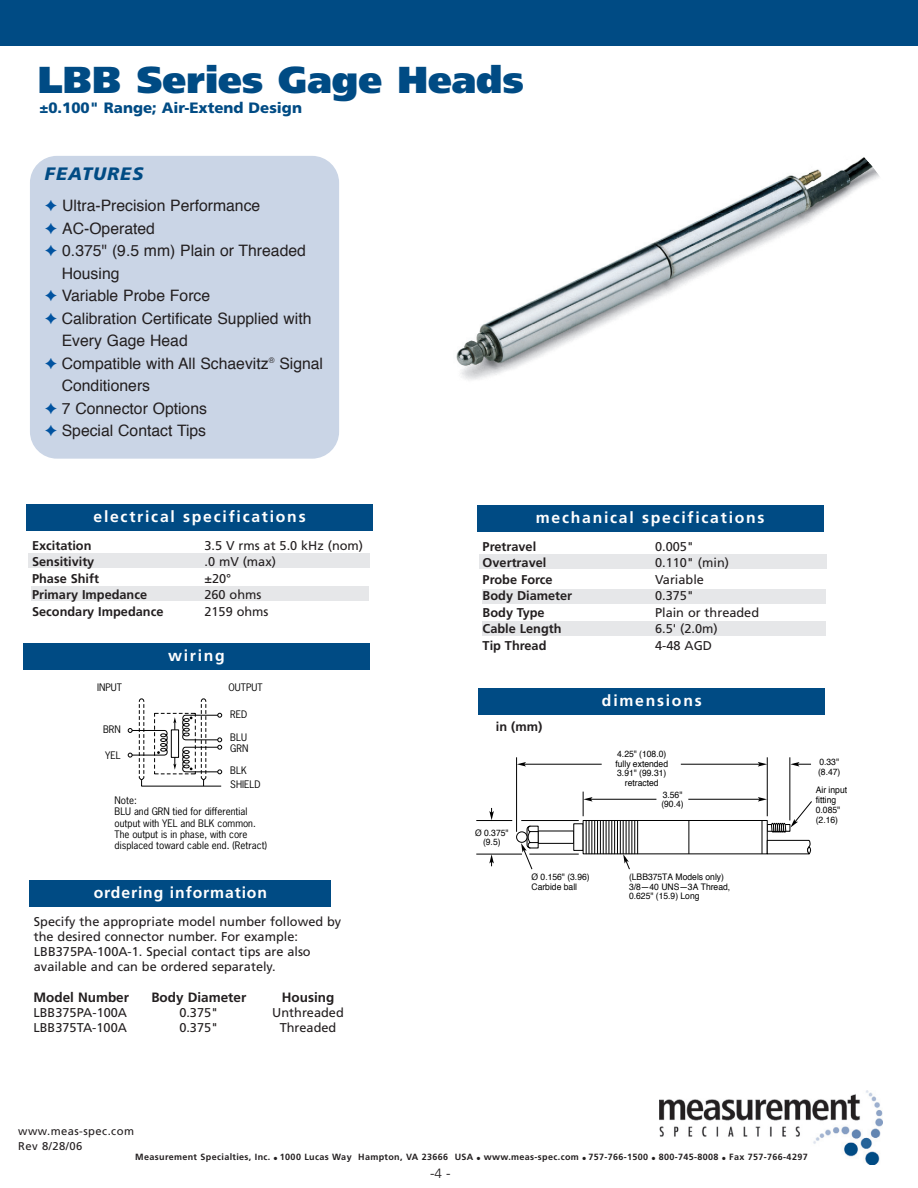
<style>
.page{position:relative;width:918px;height:1188px;background:#fff}
.page>*{position:absolute;margin:0;border:0;box-sizing:border-box;transform-origin:0 0}
.t1{font:900 37.5px "Frutiger";color:#004b84}
.t2{font:italic 900 18px "Frutiger";letter-spacing:.06em;color:#004b84}
.t3{font:15.75px "Helvetica";color:#231f20}
.t4{font:700 15.75px "Frutiger";letter-spacing:.11em;color:#fff}
.t5{font:700 15.75px "Frutiger";letter-spacing:.055em;color:#fff}
.t6{font:900 15px "Frutiger";color:#004b84}
.t7{font:700 13.5px "Frutiger";color:#231f20}
.t8{font:300 13.5px "Frutiger";color:#231f20}
.t9{font:12.75px/15px "Frutiger";color:#231f20}
.t10{font:700 12.75px "Frutiger";color:#231f20}
.t11{font:11.25px/15px "Frutiger";letter-spacing:.04em;color:#231f20}
.t12{font:9.75px/11.2px "News Gothic";color:#000}
.t13{font:9px/9.8px "Helvetica";color:#000;scale:.95 1}
.t14{font:700 9px "Frutiger";letter-spacing:.04em;color:#231f20}
.s1{color:#0153a0}
</style>
<div class="page">
<img style="left:659px;top:1090px;width:223px;height:75px">
<div style="left:0;top:0;width:918px;height:45px;background:#004b84"></div>
<div style="left:30px;top:156px;width:309px;height:303px;background:#cad5e6;border-radius:27px"></div>
<img style="left:456px;top:157px;width:424px;height:223px">
<div style="left:28px;top:554px;width:341px;height:14px;background:#e6e7e9"></div>
<div style="left:27px;top:504px;width:346px;height:27px;background:#004b84"></div>
<div style="left:31px;top:587px;width:337px;height:14px;background:#e6e7e9"></div>
<div style="left:479px;top:555px;width:348px;height:14px;background:#e6e7e9"></div>
<div style="left:477px;top:505px;width:346px;height:27px;background:#004b84"></div>
<div style="left:482px;top:589px;width:344px;height:14px;background:#e6e7e9"></div>
<div style="left:23px;top:643px;width:347px;height:27px;background:#004b84"></div>
<div style="left:479px;top:688px;width:346px;height:27px;background:#004b84"></div>
<div style="left:30px;top:880px;width:301px;height:27px;background:#004b84"></div>
<div style="left:538px;top:831px;width:36px;height:13px;background:#fff;border:1px solid #000"></div>
<div style="left:573px;top:823px;width:11px;height:28px;background:#fff;border:1px solid #000"></div>
<div style="left:583px;top:820px;width:185px;height:34px;background:#fff;border:1px solid #000"></div>
<hr style="left:689px;top:820px;width:1px;height:34px;background:#000">
<div style="left:516px;top:831px;width:11px;height:12px;background:#fff;border:1px solid #000;border-radius:50%"></div>
<hr style="left:586px;top:821px;width:1px;height:33px;background:#000">
<hr style="left:589px;top:821px;width:1px;height:33px;background:#000">
<hr style="left:592px;top:821px;width:1px;height:33px;background:#000">
<hr style="left:594px;top:821px;width:1px;height:33px;background:#000">
<hr style="left:597px;top:821px;width:1px;height:33px;background:#000">
<hr style="left:600px;top:821px;width:1px;height:33px;background:#000">
<hr style="left:603px;top:821px;width:1px;height:33px;background:#000">
<hr style="left:606px;top:821px;width:1px;height:33px;background:#000">
<hr style="left:609px;top:821px;width:1px;height:33px;background:#000">
<hr style="left:612px;top:821px;width:1px;height:33px;background:#000">
<hr style="left:614px;top:821px;width:1px;height:33px;background:#000">
<hr style="left:617px;top:821px;width:1px;height:33px;background:#000">
<hr style="left:620px;top:821px;width:1px;height:33px;background:#000">
<hr style="left:623px;top:821px;width:1px;height:33px;background:#000">
<hr style="left:626px;top:821px;width:1px;height:33px;background:#000">
<hr style="left:629px;top:821px;width:1px;height:33px;background:#000">
<hr style="left:632px;top:821px;width:1px;height:33px;background:#000">
<hr style="left:634px;top:821px;width:1px;height:33px;background:#000">
<hr style="left:637px;top:821px;width:1px;height:33px;background:#000">
<svg style="left:758px;top:762px;width:9px;height:5px"></svg>
<hr style="left:767px;top:757px;width:1px;height:59px;background:#000">
<hr style="left:516px;top:757px;width:1px;height:75px;background:#000">
<hr style="left:521px;top:820px;width:58px;height:1px;background:#000">
<hr style="left:476px;top:820px;width:36px;height:1px;background:#000">
<hr style="left:529px;top:854px;width:50px;height:1px;background:#000">
<hr style="left:476px;top:854px;width:46px;height:1px;background:#000">
<hr style="left:521px;top:764px;width:81px;height:1px;background:#000">
<hr style="left:681px;top:764px;width:81px;height:1px;background:#000">
<svg style="left:517px;top:762px;width:9px;height:5px"></svg>
<hr style="left:588px;top:799px;width:68px;height:1px;background:#000">
<hr style="left:688px;top:799px;width:74px;height:1px;background:#000">
<svg style="left:583px;top:792px;width:10px;height:24px"></svg>
<svg style="left:489px;top:808px;width:5px;height:12px"></svg>
<svg style="left:489px;top:854px;width:5px;height:12px"></svg>
<svg style="left:521px;top:825px;width:18px;height:45px"></svg>
<svg style="left:623px;top:854px;width:7px;height:16px"></svg>
<svg style="left:758px;top:797px;width:54px;height:58px"></svg>
<hr style="left:790px;top:757px;width:1px;height:63px;background:#000">
<svg style="left:790px;top:762px;width:21px;height:5px"></svg>
<svg style="left:128px;top:698px;width:94px;height:89px"></svg>
<div style="left:482px;top:621px;width:344px;height:15px;background:#e6e7e9"></div>
<h1 class="t1" style="left:38px;top:65px;width:487px">LBB Series Gage Heads</h1>
<p class="t6" style="left:39px;top:102px;width:264px">±0.100" Range; Air-Extend Design</p>
<h2 class="t2" style="left:45px;top:167px;width:100px">FEATURES</h2>
<p class="t3" style="left:45px;top:199px;width:217px"><span class="s1">✦</span> Ultra-Precision Performance</p>
<p class="t3" style="left:45px;top:222px;width:112px"><span class="s1">✦</span> AC-Operated</p>
<p class="t3" style="left:45px;top:244px;width:263px"><span class="s1">✦</span> 0.375" (9.5 mm) Plain or Threaded</p>
<p class="t3" style="left:62px;top:267px;width:59px">Housing</p>
<p class="t3" style="left:45px;top:289px;width:167px"><span class="s1">✦</span> Variable Probe Force</p>
<p class="t3" style="left:45px;top:312px;width:268px"><span class="s1">✦</span> Calibration Certificate Supplied with</p>
<p class="t3" style="left:62px;top:334px;width:128px">Every Gage Head</p>
<p class="t3" style="left:45px;top:357px;width:280px"><span class="s1">✦</span> Compatible with All Schaevitz<sup>®</sup> Signal</p>
<p class="t3" style="left:62px;top:379px;width:90px">Conditioners</p>
<p class="t3" style="left:45px;top:402px;width:164px"><span class="s1">✦</span> 7 Connector Options</p>
<p class="t3" style="left:45px;top:424px;width:163px"><span class="s1">✦</span> Special Contact Tips</p>
<p class="t4" style="left:94px;top:510px;width:214px">electrical specifications</p>
<p class="t4" style="left:536px;top:511px;width:230px">mechanical specifications</p>
<p class="t10" style="left:32px;top:540px;width:61px">Excitation</p>
<p class="t9" style="left:204px;top:539px;width:160px">3.5 V rms at 5.0 kHz (nom)</p>
<p class="t10" style="left:32px;top:557px;width:64px">Sensitivity</p>
<p class="t9" style="left:204px;top:555px;width:73px">.0 mV (max)</p>
<p class="t10" style="left:32px;top:573px;width:68px">Phase Shift</p>
<p class="t9" style="left:204px;top:572px;width:28px">±20°</p>
<p class="t10" style="left:32px;top:590px;width:117px">Primary Impedance</p>
<p class="t9" style="left:204px;top:588px;width:59px">260 ohms</p>
<p class="t10" style="left:32px;top:606px;width:133px">Secondary Impedance</p>
<p class="t9" style="left:204px;top:605px;width:66px">2159 ohms</p>
<p class="t4" style="left:168px;top:649px;width:58px">wiring</p>
<p class="t12" style="left:97px;top:682px;width:26px">INPUT</p>
<p class="t12" style="left:229px;top:682px;width:36px">OUTPUT</p>
<p class="t12" style="left:230px;top:709px;width:19px">RED</p>
<p class="t12" style="left:230px;top:733px;width:20px;line-height:10.5px">BLU<br>GRN</p>
<p class="t12" style="left:230px;top:765px;width:32px;line-height:14px">BLK<br>SHIELD</p>
<p class="t12" style="left:115px;top:796px;width:154px">Note:<br>BLU and GRN tied for differential output with YEL and BLK common.<br>The output is in phase, with core displaced toward cable end. (Retract)</p>
<p class="t12" style="left:103px;top:725px;width:19px">BRN</p>
<p class="t12" style="left:105px;top:750px;width:17px">YEL</p>
<p class="t5" style="left:94px;top:886px;width:175px">ordering information</p>
<p class="t9" style="left:34px;top:915px;width:309px">Specify the appropriate model number followed by the desired connector number. For example:<br>LBB375PA-100A-1. Special contact tips are also available and can be ordered separately.</p>
<p class="t7" style="left:33px;top:992px;width:97px">Model Number</p>
<p class="t7" style="left:151px;top:992px;width:96px">Body Diameter</p>
<p class="t7" style="left:282px;top:992px;width:54px">Housing</p>
<p class="t9" style="left:33px;top:1006px;width:95px">LBB375PA-100A</p>
<p class="t9" style="left:179px;top:1006px;width:40px">0.375"</p>
<p class="t9" style="left:272px;top:1006px;width:73px">Unthreaded</p>
<p class="t9" style="left:33px;top:1021px;width:95px">LBB375TA-100A</p>
<p class="t9" style="left:179px;top:1021px;width:40px">0.375"</p>
<p class="t9" style="left:280px;top:1021px;width:58px">Threaded</p>
<p class="t11" style="left:18px;top:1124px;width:117px">www.meas-spec.com<br>Rev 8/28/06</p>
<p class="t10" style="left:483px;top:541px;width:55px">Pretravel</p>
<p class="t9" style="left:655px;top:540px;width:40px">0.005"</p>
<p class="t10" style="left:483px;top:557px;width:65px">Overtravel</p>
<p class="t9" style="left:655px;top:556px;width:76px">0.110" (min)</p>
<p class="t10" style="left:483px;top:574px;width:72px">Probe Force</p>
<p class="t9" style="left:655px;top:573px;width:50px">Variable</p>
<p class="t10" style="left:483px;top:590px;width:91px">Body Diameter</p>
<p class="t9" style="left:655px;top:589px;width:40px">0.375"</p>
<p class="t10" style="left:483px;top:607px;width:63px">Body Type</p>
<p class="t9" style="left:655px;top:606px;width:106px">Plain or threaded</p>
<p class="t10" style="left:483px;top:623px;width:80px">Cable Length</p>
<p class="t9" style="left:655px;top:622px;width:64px">6.5' (2.0m)</p>
<p class="t10" style="left:483px;top:640px;width:65px">Tip Thread</p>
<p class="t9" style="left:655px;top:639px;width:59px">4-48 AGD</p>
<p class="t10" style="left:496px;top:722px;width:48px">in (mm)</p>
<p class="t13" style="left:475px;top:828px;width:37px;text-align:center">Ø 0.375" (9.5)</p>
<p class="t4" style="left:602px;top:694px;width:101px">dimensions</p>
<p class="t13" style="left:615px;top:749px;width:57px;text-align:center">4.25" (108.0) fully extended<br>3.91" (99.31) retracted</p>
<p class="t13" style="left:818px;top:758px;width:25px">0.33" (8.47)</p>
<p class="t13" style="left:816px;top:786px;width:35px">Air input fitting<br>0.085" (2.16)</p>
<p class="t13" style="left:661px;top:790px;width:25px">3.56" (90.4)</p>
<p class="t13" style="left:532px;top:873px;width:63px">Ø 0.156" (3.96)<br>Carbide ball</p>
<p class="t13" style="left:629px;top:873px;width:108px">(LBB375TA Models only)<br>3/8—40 UNS—3A Thread,<br>0.625" (15.9) Long</p>
<p class="t14" style="left:135px;top:1153px;width:674px">Measurement Specialties, Inc. ● 1000 Lucas Way Hampton, VA 23666 USA ● www.meas-spec.com ● 757-766-1500 ● 800-745-8008 ● Fax 757-766-4297</p>
<p class="t8" style="left:430px;top:1167px;width:22px">-4 -</p>
</div>
